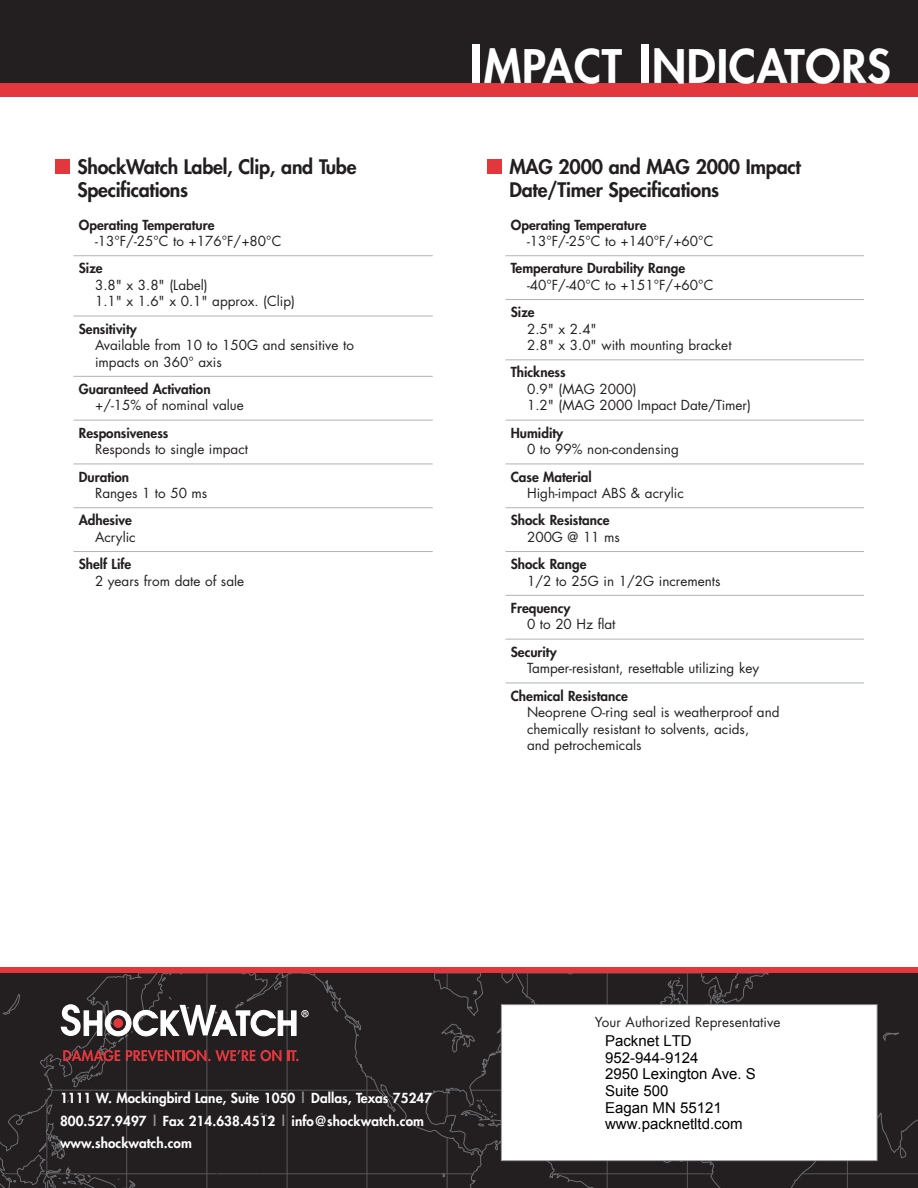
<style>
.page{position:relative;width:918px;height:1188px;background:#fff}
.page>*{position:absolute;margin:0;border:0;box-sizing:border-box;transform-origin:0 0}
.t1{font:800 45px "Futura";letter-spacing:.015em;color:#fff}
.t2{font:800 19.5px/22.5px "Futura";letter-spacing:-.01em;color:#231f20}
.t3{font:15px/16.6px "Arial";color:#000}
.t4{font:13.5px/16.5px "Futura";color:#231f20}
.t5{font:800 13.5px "Futura";color:#231f20}
.t6{font:800 13.5px/22.5px "Futura";letter-spacing:.005em;color:#fff}
.s1{font-size:51px}
.s2{color:#939598}
</style>
<div class="page">
<div style="left:0;top:0;width:918px;height:90px;background:#231f20"></div>
<div style="left:0;top:83px;width:918px;height:14px;background:#e1373d"></div>
<div style="left:0;top:974px;width:918px;height:214px;background:#231f20"></div>
<svg style="left:441px;top:974px;width:393px;height:214px;background:#272324"></svg>
<svg style="left:882px;top:1032px;width:18px;height:9px"></svg>
<svg style="left:2px;top:994px;width:19px;height:21px"></svg>
<div style="left:0;top:968px;width:918px;height:6px;background:#e1373d"></div>
<hr style="left:73px;top:255px;width:360px;height:1px;background:#b2b3b7">
<hr style="left:73px;top:316px;width:360px;height:1px;background:#b2b3b7">
<hr style="left:73px;top:376px;width:360px;height:1px;background:#b2b3b7">
<hr style="left:73px;top:420px;width:360px;height:1px;background:#b2b3b7">
<hr style="left:73px;top:464px;width:360px;height:1px;background:#b2b3b7">
<hr style="left:73px;top:507px;width:360px;height:1px;background:#b2b3b7">
<hr style="left:73px;top:551px;width:360px;height:1px;background:#b2b3b7">
<div style="left:56px;top:160px;width:14px;height:14px;background:#e1373d"></div>
<svg style="left:61px;top:996px;width:248px;height:92px;background:#4f4244"></svg>
<div style="left:113px;top:1018px;width:10px;height:10px;background:#e1373d;border-radius:50%"></div>
<div style="left:501px;top:1005px;width:376px;height:156px;background:#fff"></div>
<div style="left:501px;top:1004px;width:377px;height:157px;border:1px solid #939598"></div>
<hr style="left:505px;top:255px;width:359px;height:1px;background:#b2b3b7">
<hr style="left:505px;top:299px;width:359px;height:1px;background:#b2b3b7">
<hr style="left:505px;top:359px;width:359px;height:1px;background:#b2b3b7">
<hr style="left:505px;top:420px;width:359px;height:1px;background:#b2b3b7">
<hr style="left:505px;top:464px;width:359px;height:1px;background:#b2b3b7">
<hr style="left:505px;top:507px;width:359px;height:1px;background:#b2b3b7">
<hr style="left:505px;top:551px;width:359px;height:1px;background:#b2b3b7">
<hr style="left:505px;top:595px;width:359px;height:1px;background:#b2b3b7">
<hr style="left:505px;top:639px;width:359px;height:1px;background:#b2b3b7">
<hr style="left:505px;top:683px;width:359px;height:1px;background:#b2b3b7">
<div style="left:488px;top:160px;width:14px;height:14px;background:#e1373d"></div>
<h2 class="t2" style="left:77px;top:157px;width:281px">ShockWatch Label, Clip, and Tube<br>Specifications</h2>
<p class="t5" style="left:79px;top:218px;width:137px">Operating Temperature</p>
<p class="t4" style="left:95px;top:234px;width:188px">-13°F/-25°C to +176°F/+80°C</p>
<p class="t5" style="left:79px;top:262px;width:25px">Size</p>
<p class="t4" style="left:95px;top:278px;width:201px">3.8" x 3.8" (Label)<br>1.1" x 1.6" x 0.1" approx. (Clip)</p>
<p class="t5" style="left:79px;top:322px;width:59px">Sensitivity</p>
<p class="t4" style="left:95px;top:338px;width:260px">Available from 10 to 150G and sensitive to impacts on 360° axis</p>
<p class="t5" style="left:79px;top:382px;width:133px">Guaranteed Activation</p>
<p class="t4" style="left:95px;top:398px;width:150px">+/-15% of nominal value</p>
<p class="t5" style="left:79px;top:426px;width:91px">Responsiveness</p>
<p class="t4" style="left:95px;top:442px;width:155px">Responds to single impact</p>
<p class="t5" style="left:79px;top:470px;width:52px">Duration</p>
<p class="t4" style="left:95px;top:486px;width:114px">Ranges 1 to 50 ms</p>
<p class="t5" style="left:79px;top:514px;width:55px">Adhesive</p>
<p class="t4" style="left:95px;top:530px;width:42px">Acrylic</p>
<p class="t5" style="left:79px;top:558px;width:54px">Shelf Life</p>
<p class="t4" style="left:95px;top:574px;width:151px">2 years from date of sale</p>
<h1 class="t1" style="left:470px;top:45px;width:423px"><span class="s1">I</span>MPACT <span class="s1">I</span>NDICATORS</h1>
<h2 class="t2" style="left:509px;top:157px;width:293px">MAG 2000 and MAG 2000 Impact<br>Date/Timer Specifications</h2>
<p class="t5" style="left:511px;top:218px;width:137px">Operating Temperature</p>
<p class="t4" style="left:527px;top:234px;width:188px">-13°F/-25°C to +140°F/+60°C</p>
<p class="t5" style="left:511px;top:262px;width:176px">Temperature Durability Range</p>
<p class="t4" style="left:527px;top:278px;width:188px">-40°F/-40°C to +151°F/+60°C</p>
<p class="t5" style="left:511px;top:306px;width:25px">Size</p>
<p class="t4" style="left:527px;top:322px;width:206px">2.5" x 2.4"<br>2.8" x 3.0" with mounting bracket</p>
<p class="t5" style="left:511px;top:366px;width:56px">Thickness</p>
<p class="t4" style="left:527px;top:382px;width:225px">0.9" (MAG 2000)<br>1.2" (MAG 2000 Impact Date/Timer)</p>
<p class="t5" style="left:511px;top:426px;width:54px">Humidity</p>
<p class="t4" style="left:527px;top:442px;width:153px">0 to 99% non-condensing</p>
<p class="t5" style="left:511px;top:470px;width:82px">Case Material</p>
<p class="t4" style="left:527px;top:486px;width:158px">High-impact ABS &amp; acrylic</p>
<p class="t5" style="left:511px;top:514px;width:100px">Shock Resistance</p>
<p class="t4" style="left:527px;top:530px;width:94px">200G @ 11 ms</p>
<p class="t5" style="left:511px;top:558px;width:77px">Shock Range</p>
<p class="t4" style="left:527px;top:574px;width:195px">1/2 to 25G in 1/2G increments</p>
<p class="t5" style="left:511px;top:601px;width:61px">Frequency</p>
<p class="t4" style="left:527px;top:617px;width:90px">0 to 20 Hz flat</p>
<p class="t5" style="left:511px;top:645px;width:47px">Security</p>
<p class="t4" style="left:527px;top:661px;width:234px">Tamper-resistant, resettable utilizing key</p>
<p class="t5" style="left:511px;top:689px;width:119px">Chemical Resistance</p>
<p class="t4" style="left:527px;top:705px;width:254px">Neoprene O-ring seal is weatherproof and chemically resistant to solvents, acids,<br>and petrochemicals</p>
<p class="t6" style="left:60px;top:1088px;width:374px">1111 W. Mockingbird Lane, Suite 1050 <span class="s2">|</span> Dallas, Texas 75247<br>800.527.9497 <span class="s2">|</span> Fax 214.638.4512 <span class="s2">|</span> info@shockwatch.com www.shockwatch.com</p>
<p class="t4" style="left:595px;top:1015px;width:187px">Your Authorized Representative</p>
<p class="t3" style="left:605px;top:1033px;width:152px">Packnet LTD<br>952-944-9124<br>2950 Lexington Ave. S<br>Suite 500<br>Eagan MN 55121 www.packnetltd.com</p>
</div>
